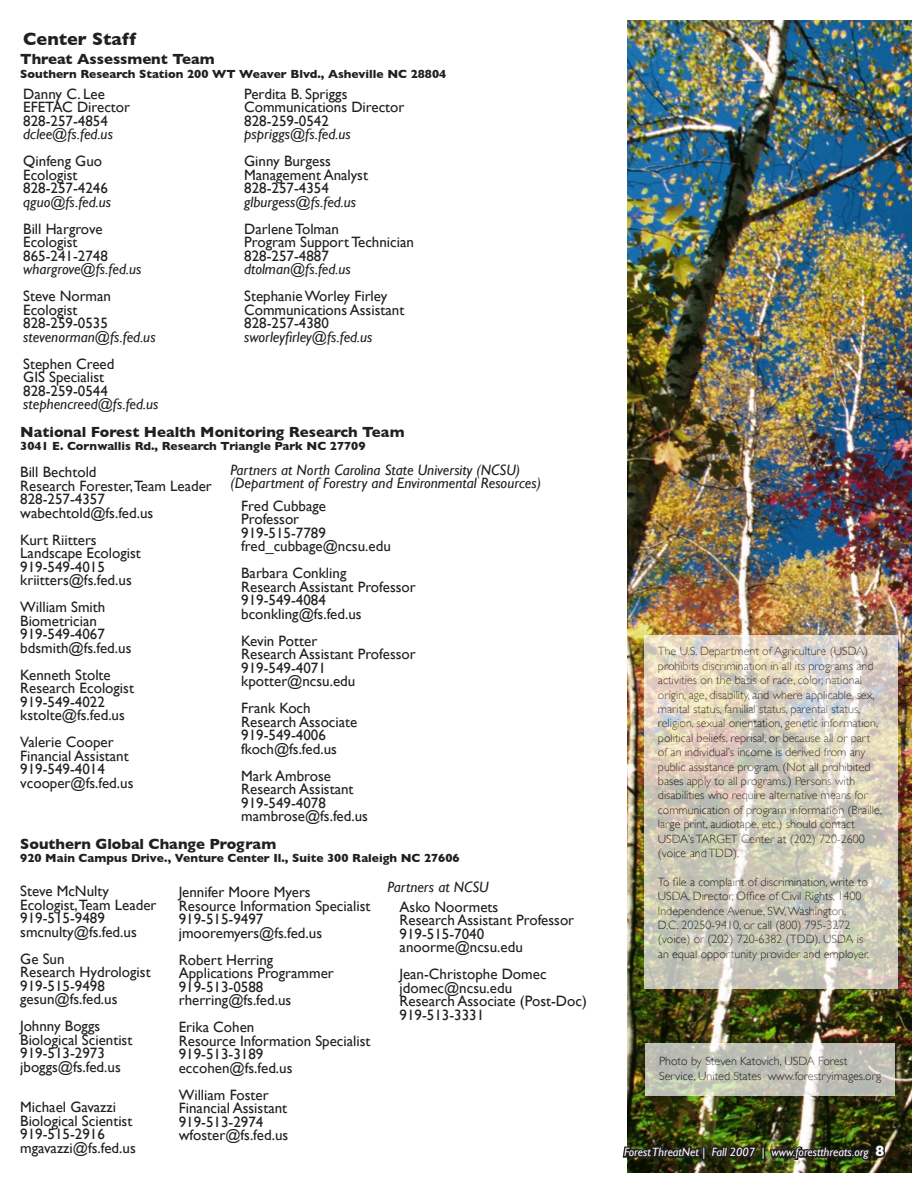
<style>
.page{position:relative;width:918px;height:1188px;background:#fff}
.page>*{position:absolute;margin:0;border:0;box-sizing:border-box;transform-origin:0 0}
.t1{font:700 18px "Gill Sans";color:#231f20}
.t2{font:15px/13.5px "Gill Sans";color:#231f20}
.t3{font:italic 15px/13.5px "Gill Sans";color:#231f20}
.t4{font:700 15px "Gill Sans";color:#231f20}
.t5{font:300 12px/14.4px "Gill Sans";color:#231f20}
.t6{font:700 12px "Gill Sans";color:#231f20}
.t7{font:italic 12px "Gill Sans";color:#fff}
.s1{font-weight:700;font-style:normal;font-size:15px}
</style>
<div class="page">
<img style="left:628px;top:20px;width:284px;height:1152px">
<img style="left:622px;top:1109px;width:80px;height:64px">
<div style="left:702px;top:1147px;width:4px;height:13px;border:3px solid #231f20"></div>
<svg style="left:709px;top:1144px;width:51px;height:16px"></svg>
<div style="left:761px;top:1147px;width:4px;height:13px;border:3px solid #231f20"></div>
<img style="left:768px;top:1109px;width:120px;height:64px">
<svg style="left:644px;top:635px;width:254px;height:354px;background:#d5d0c1"></svg>
<svg style="left:646px;top:1043px;width:249px;height:53px;background:#c3c4b9"></svg>
<p class="t1" style="left:23px;top:28px;width:114px">Center Staff</p>
<p class="t4" style="left:20px;top:50px;width:196px">Threat Assessment Team</p>
<p class="t6" style="left:20px;top:67px;width:428px">Southern Research Station 200 WT Weaver Blvd., Asheville NC 28804</p>
<p class="t2" style="left:23px;top:87px;width:108px">Danny C. Lee<br>EFETAC Director<br>828-257-4854</p>
<p class="t3" style="left:23px;top:127px;width:91px">dclee@fs.fed.us</p>
<p class="t2" style="left:23px;top:154px;width:86px">Qinfeng Guo<br>Ecologist<br>828-257-4246</p>
<p class="t3" style="left:23px;top:195px;width:89px">qguo@fs.fed.us</p>
<p class="t2" style="left:23px;top:222px;width:86px">Bill Hargrove<br>Ecologist<br>865-241-2748</p>
<p class="t3" style="left:23px;top:262px;width:120px">whargrove@fs.fed.us</p>
<p class="t2" style="left:23px;top:289px;width:89px">Steve Norman<br>Ecologist<br>828-259-0535</p>
<p class="t3" style="left:23px;top:330px;width:134px">stevenorman@fs.fed.us</p>
<p class="t2" style="left:23px;top:357px;width:93px">Stephen Creed<br>GIS Specialist<br>828-259-0544</p>
<p class="t3" style="left:23px;top:397px;width:137px">stephencreed@fs.fed.us</p>
<p class="t2" style="left:244px;top:87px;width:162px">Perdita B. Spriggs<br>Communications Director<br>828-259-0542</p>
<p class="t3" style="left:244px;top:127px;width:108px">pspriggs@fs.fed.us</p>
<p class="t2" style="left:244px;top:154px;width:125px">Ginny Burgess<br>Management Analyst<br>828-257-4354</p>
<p class="t3" style="left:244px;top:195px;width:114px">glburgess@fs.fed.us</p>
<p class="t2" style="left:244px;top:222px;width:171px">Darlene Tolman<br>Program Support Technician<br>828-257-4887</p>
<p class="t3" style="left:244px;top:262px;width:108px">dtolman@fs.fed.us</p>
<p class="t2" style="left:244px;top:289px;width:162px">Stephanie Worley Firley<br>Communications Assistant<br>828-257-4380</p>
<p class="t3" style="left:244px;top:330px;width:130px">sworleyfirley@fs.fed.us</p>
<p class="t4" style="left:20px;top:423px;width:386px">National Forest Health Monitoring Research Team</p>
<p class="t6" style="left:20px;top:439px;width:347px">3041 E. Cornwallis Rd., Research Triangle Park NC 27709</p>
<p class="t2" style="left:20px;top:465px;width:193px">Bill Bechtold<br>Research Forester,Team Leader<br>828-257-4357 wabechtold@fs.fed.us</p>
<p class="t2" style="left:20px;top:533px;width:122px">Kurt Riitters<br>Landscape Ecologist<br>919-549-4015 kriitters@fs.fed.us</p>
<p class="t2" style="left:20px;top:600px;width:113px">William Smith<br>Biometrician<br>919-549-4067 bdsmith@fs.fed.us</p>
<p class="t2" style="left:20px;top:668px;width:115px">Kenneth Stolte<br>Research Ecologist<br>919-549-4022 kstolte@fs.fed.us</p>
<p class="t2" style="left:20px;top:735px;width:115px">Valerie Cooper<br>Financial Assistant<br>919-549-4014 vcooper@fs.fed.us</p>
<p class="t3" style="left:230px;top:463px;width:312px">Partners at North Carolina State University (NCSU) (Department of Forestry and Environmental Resources)</p>
<p class="t2" style="left:241px;top:499px;width:151px">Fred Cubbage<br>Professor<br>919-515-7789 fred_cubbage@ncsu.edu</p>
<p class="t2" style="left:241px;top:566px;width:176px">Barbara Conkling<br>Research Assistant Professor<br>919-549-4084 bconkling@fs.fed.us</p>
<p class="t2" style="left:241px;top:634px;width:176px">Kevin Potter<br>Research Assistant Professor<br>919-549-4071 kpotter@ncsu.edu</p>
<p class="t2" style="left:241px;top:701px;width:118px">Frank Koch<br>Research Associate<br>919-549-4006 fkoch@fs.fed.us</p>
<p class="t2" style="left:241px;top:769px;width:128px">Mark Ambrose<br>Research Assistant<br>919-549-4078 mambrose@fs.fed.us</p>
<p class="t4" style="left:20px;top:835px;width:257px">Southern Global Change Program</p>
<p class="t6" style="left:20px;top:851px;width:441px">920 Main Campus Drive., Venture Center Il., Suite 300 Raleigh NC 27606</p>
<p class="t2" style="left:20px;top:884px;width:138px">Steve McNulty<br>Ecologist,Team Leader<br>919-515-9489 smcnulty@fs.fed.us</p>
<p class="t2" style="left:20px;top:952px;width:132px">Ge Sun<br>Research Hydrologist<br>919-515-9498 gesun@fs.fed.us</p>
<p class="t2" style="left:20px;top:1019px;width:114px">Johnny Boggs<br>Biological Scientist<br>919-513-2973 jboggs@fs.fed.us</p>
<p class="t2" style="left:20px;top:1100px;width:117px">Michael Gavazzi<br>Biological Scientist<br>919-515-2916 mgavazzi@fs.fed.us</p>
<p class="t2" style="left:179px;top:885px;width:193px">Jennifer Moore Myers<br>Resource Information Specialist<br>919-515-9497 jmooremyers@fs.fed.us</p>
<p class="t2" style="left:179px;top:953px;width:157px">Robert Herring<br>Applications Programmer<br>919-513-0588 rherring@fs.fed.us</p>
<p class="t2" style="left:179px;top:1020px;width:193px">Erika Cohen<br>Resource Information Specialist<br>919-513-3189 eccohen@fs.fed.us</p>
<p class="t2" style="left:179px;top:1088px;width:111px">William Foster<br>Financial Assistant<br>919-513-2974 wfoster@fs.fed.us</p>
<p class="t3" style="left:388px;top:880px;width:103px">Partners at NCSU</p>
<p class="t2" style="left:400px;top:900px;width:176px">Asko Noormets<br>Research Assistant Professor<br>919-515-7040 anoorme@ncsu.edu</p>
<p class="t2" style="left:400px;top:967px;width:189px">Jean-Christophe Domec jdomec@ncsu.edu<br>Research Associate (Post-Doc)<br>919-513-3331</p>
<p class="t5" style="left:658px;top:644px;width:226px">The U.S. Department of Agriculture (USDA) prohibits discrimination in all its programs and activities on the basis of race, color, national origin, age, disability, and where applicable, sex, marital status, familial status, parental status, religion, sexual orientation, genetic information, political beliefs, reprisal, or because all or part of an individual’s income is derived from any public assistance program. (Not all prohibited bases apply to all programs.) Persons with disabilities who require alternative means for communication of program information (Braille, large print, audiotape, etc.) should contact USDA’s TARGET Center at (202) 720-2600 (voice and TDD).</p>
<p class="t5" style="left:658px;top:875px;width:213px">To file a complaint of discrimination, write to USDA, Director, Office of Civil Rights, 1400<br>Independence Avenue, SW, Washington, D.C. 20250-9410, or call (800) 795-3272 (voice) or (202) 720-6382 (TDD). USDA is an equal opportunity provider and employer.</p>
<p class="t5" style="left:659px;top:1054px;width:224px">Photo by Steven Katovich, USDA Forest<br>Service, United States www.forestryimages.org</p>
<p class="t7" style="left:624px;top:1145px;width:262px">Forest ThreatNet | Fall 2007 | www.forestthreats.org <span class="s1">8</span></p>
</div>
